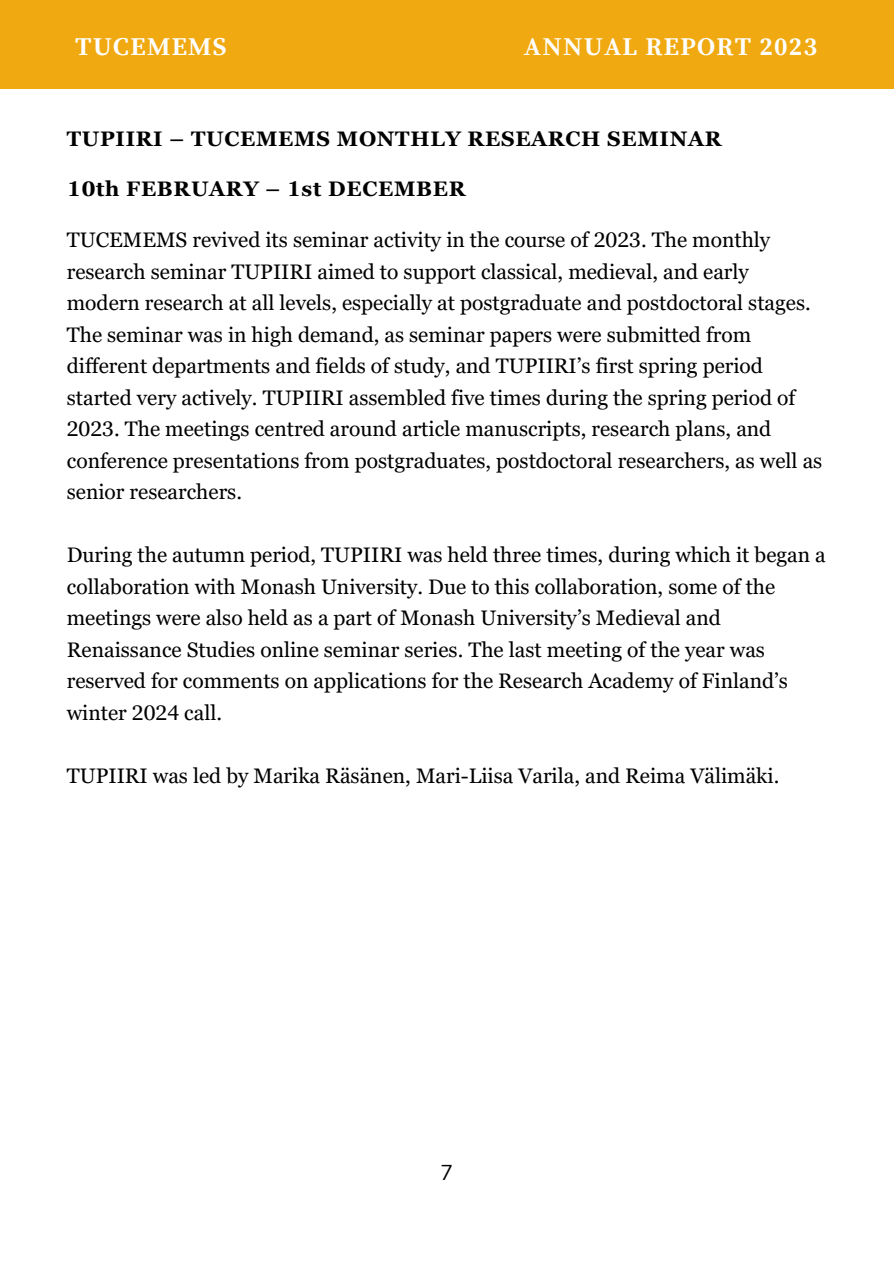
<style>
.page{position:relative;width:894px;height:1264px;background:#fff}
.page>*{position:absolute;margin:0;border:0;box-sizing:border-box;transform-origin:0 0}
.t1{font:700 25.5px "Source Serif Pro";letter-spacing:.05em;color:#fff}
.t2{font:21px/31.5px "Georgia Pro";color:#000}
.t3{font:700 21px "Georgia Pro";letter-spacing:.035em;color:#000001}
.t4{font:700 21px "Georgia Pro";letter-spacing:.035em;color:#000}
.t5{font:21px "Muli";color:#000}
.t6{font:700 16.5px "Source Serif Pro";letter-spacing:.05em;color:#fff}
.t7{font:16.5px "Source Serif Pro";letter-spacing:.05em;color:#fff}
</style>
<div class="page">
<div style="left:0;top:0;width:893px;height:89px;background:#f0a910"></div>
<h5 class="t1" style="left:75px;top:31px;width:153px">TUCEMEMS</h5>
<h1 class="t6" style="left:89px;top:36px;width:170px">GLOBAL GEOMETRY</h1>
<p class="t1" style="left:524px;top:31px;width:295px">ANNUAL REPORT 2023</p>
<h1 class="t7" style="left:716px;top:36px;width:87px">YEAR 2030</h1>
<h3 class="t3" style="left:67px;top:126px;width:656px">TUPIIRI – TUCEMEMS MONTHLY RESEARCH SEMINAR</h3>
<p class="t4" style="left:67px;top:177px;width:399px">10th FEBRUARY – 1st DECEMBER</p>
<h4 class="t2" style="left:67px;top:224px;width:756px">TUCEMEMS revived its seminar activity in the course of 2023. The monthly research seminar TUPIIRI aimed to support classical, medieval, and early modern research at all levels, especially at postgraduate and postdoctoral stages.<br>The seminar was in high demand, as seminar papers were submitted from different departments and fields of study, and TUPIIRI’s first spring period started very actively. TUPIIRI assembled five times during the spring period of 2023. The meetings centred around article manuscripts, research plans, and conference presentations from postgraduates, postdoctoral researchers, as well as senior researchers.</h4>
<h4 class="t2" style="left:67px;top:539px;width:760px">During the autumn period, TUPIIRI was held three times, during which it began a collaboration with Monash University. Due to this collaboration, some of the meetings were also held as a part of Monash University’s Medieval and Renaissance Studies online seminar series. The last meeting of the year was reserved for comments on applications for the Research Academy of Finland’s winter 2024 call.</h4>
<h4 class="t2" style="left:67px;top:759px;width:713px">TUPIIRI was led by Marika Räsänen, Mari-Liisa Varila, and Reima Välimäki.</h4>
<h2 class="t5" style="left:440px;top:1158px;width:14px">7</h2>
</div>
